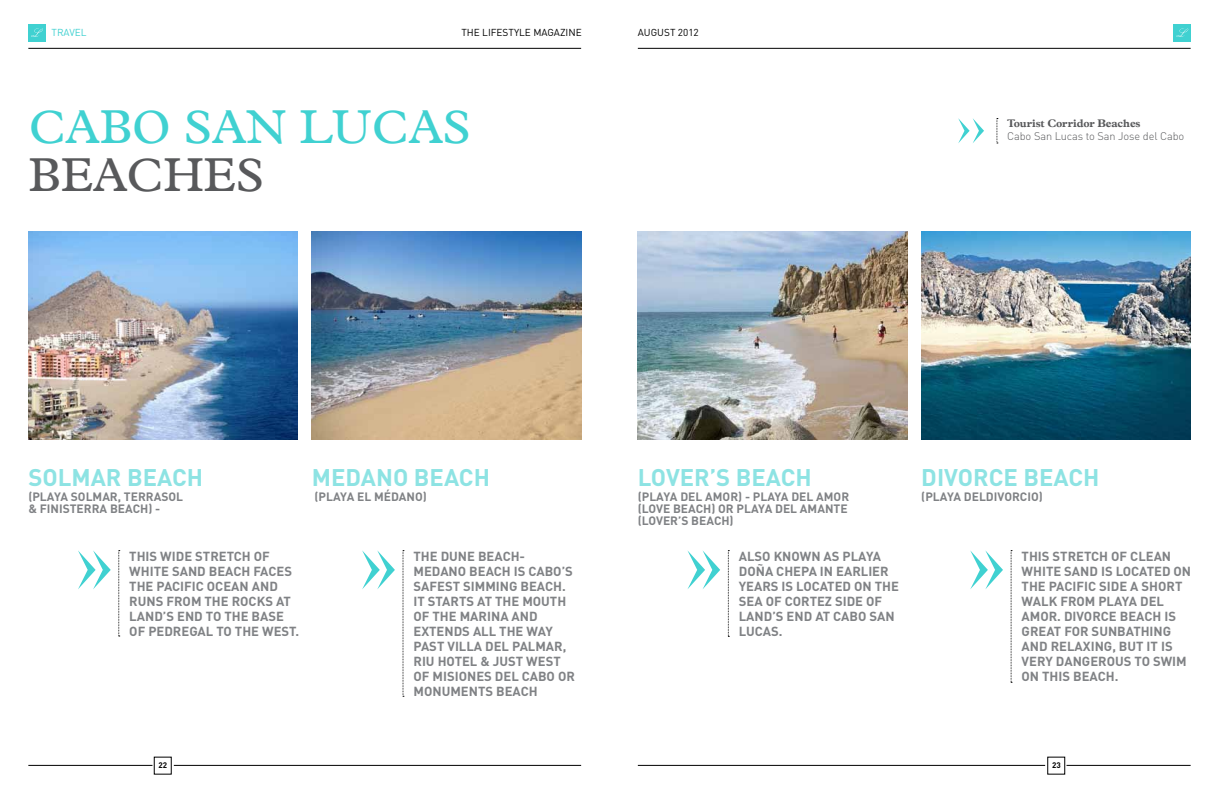
<style>
.page{position:relative;width:1219px;height:794px;background:#fff}
.page>*{position:absolute;margin:0;border:0;box-sizing:border-box;transform-origin:0 0}
.t1{font:47.5px "Plantin";color:#40d1d1}
.t2{font:47.5px "Plantin";color:#58595b}
.t3{font:700 23.8px "DIN";color:#8de3e3}
.t4{font:700 13px/15px "DIN";color:#808285}
.t5{font:700 12px "DIN";color:#808285}
.t6{font:300 11px "DIN";letter-spacing:-.01em;color:#58595b}
.t7{font:700 11px "Plantin";letter-spacing:-.01em;color:#58595b}
.t8{font:10px "DIN";color:#000}
.t9{font:10px "DIN";color:#40d1d1}
.t10{font:700 8px "DIN";color:#000}
</style>
<div class="page">
<hr style="left:638px;top:48px;width:553px;height:1px;background:#000">
<hr style="left:28px;top:765px;width:124px;height:1px;background:#000">
<hr style="left:1066px;top:765px;width:125px;height:1px;background:#000">
<hr style="left:174px;top:765px;width:407px;height:1px;background:#000">
<hr style="left:638px;top:765px;width:407px;height:1px;background:#000">
<div style="left:28px;top:24px;width:17px;height:17px;background:#40d1d1"></div>
<div style="left:1174px;top:24px;width:17px;height:17px;background:#40d1d1"></div>
<svg style="left:31px;top:28px;width:12px;height:9px"></svg>
<svg style="left:1176px;top:28px;width:13px;height:9px"></svg>
<div style="left:1047px;top:757px;width:18px;height:17px;border:1px solid #000"></div>
<hr style="left:28px;top:48px;width:553px;height:1px;background:#000">
<img style="left:28px;top:231px;width:270px;height:208px">
<img style="left:312px;top:231px;width:269px;height:208px">
<img style="left:638px;top:231px;width:269px;height:208px">
<img style="left:921px;top:231px;width:270px;height:208px">
<svg style="left:78px;top:550px;width:33px;height:39px"></svg>
<svg style="left:687px;top:550px;width:33px;height:39px"></svg>
<svg style="left:970px;top:550px;width:33px;height:39px"></svg>
<svg style="left:362px;top:550px;width:33px;height:39px"></svg>
<svg style="left:119px;top:550px;width:1px;height:87px"></svg>
<svg style="left:728px;top:550px;width:1px;height:87px"></svg>
<svg style="left:1011px;top:550px;width:1px;height:133px"></svg>
<svg style="left:403px;top:550px;width:1px;height:147px"></svg>
<svg style="left:997px;top:118px;width:1px;height:26px"></svg>
<svg style="left:958px;top:118px;width:26px;height:25px"></svg>
<p class="t9" style="left:52px;top:26px;width:30px">TRAVEL</p>
<p class="t8" style="left:461px;top:26px;width:122px">THE LIFESTYLE MAGAZINE</p>
<p class="t8" style="left:638px;top:26px;width:62px">AUGUST 2012</p>
<h1 class="t1" style="left:28px;top:99px;width:444px">CABO SAN LUCAS</h1>
<h1 class="t2" style="left:28px;top:148px;width:238px">BEACHES</h1>
<p class="t7" style="left:1007px;top:117px;width:135px">Tourist Corridor Beaches</p>
<p class="t6" style="left:1007px;top:129px;width:179px">Cabo San Lucas to San Jose del Cabo</p>
<h2 class="t3" style="left:28px;top:461px;width:114px">SOLMAR BEAC</h2>
<h2 class="t3" style="left:187px;top:461px;width:18px">H</h2>
<h2 class="t3" style="left:312px;top:461px;width:17px">MEDA</h2>
<h2 class="t3" style="left:376px;top:461px;width:53px">NO BEAC</h2>
<h2 class="t3" style="left:474px;top:461px;width:18px">H</h2>
<h2 class="t3" style="left:638px;top:461px;width:114px">LOVER’S BEAC</h2>
<h2 class="t3" style="left:796px;top:461px;width:18px">H</h2>
<h2 class="t3" style="left:921px;top:461px;width:118px">DIVORCE BEAC</h2>
<h2 class="t3" style="left:1083px;top:461px;width:18px">H</h2>
<p class="t5" style="left:28px;top:488px;width:20px">(PLAYA</p>
<p class="t5" style="left:71px;top:488px;width:111px">SOLMAR, TERRASOL</p>
<p class="t5" style="left:28px;top:500px;width:38px">&amp; FINISTE</p>
<p class="t5" style="left:84px;top:500px;width:35px">RRA BEAC</p>
<p class="t5" style="left:140px;top:500px;width:22px">H) -</p>
<p class="t5" style="left:315px;top:488px;width:20px">(PLAYA</p>
<p class="t5" style="left:357px;top:488px;width:71px">EL MÉDANO)</p>
<p class="t5" style="left:638px;top:488px;width:20px">(PLAYA</p>
<p class="t5" style="left:680px;top:488px;width:8px">DEL</p>
<p class="t5" style="left:705px;top:488px;width:63px">AMOR) - PLAYA</p>
<p class="t5" style="left:791px;top:488px;width:8px">DEL</p>
<p class="t5" style="left:816px;top:488px;width:34px">AMOR</p>
<p class="t5" style="left:638px;top:500px;width:44px">(LOVE BEAC</p>
<p class="t5" style="left:703px;top:500px;width:49px">H) OR PLAYA</p>
<p class="t5" style="left:775px;top:500px;width:8px">DEL</p>
<p class="t5" style="left:800px;top:500px;width:42px">AMANTE</p>
<p class="t5" style="left:638px;top:512px;width:62px">(LOVER’S BEAC</p>
<p class="t5" style="left:721px;top:512px;width:14px">H)</p>
<p class="t5" style="left:921px;top:488px;width:20px">(PLAYA</p>
<p class="t5" style="left:964px;top:488px;width:8px">DELDI</p>
<p class="t5" style="left:997px;top:488px;width:47px">VORCIO)</p>
<p class="t4" style="left:129px;top:548px;width:40px">THIS WIDE</p>
<p class="t4" style="left:195px;top:548px;width:73px">STRETCH OF</p>
<p class="t4" style="left:129px;top:563px;width:28px">WHITE</p>
<p class="t4" style="left:172px;top:563px;width:54px">SAND BEAC</p>
<p class="t4" style="left:241px;top:563px;width:21px">H FACES</p>
<p class="t4" style="left:129px;top:578px;width:43px">THE PACIFIC</p>
<p class="t4" style="left:207px;top:578px;width:9px">OCEA</p>
<p class="t4" style="left:129px;top:578px;width:172px;text-indent:110px">N AND<br>RUNS FROM THE ROCKS AT<br>LAND’S END TO THE BASE<br>OF PEDREGAL TO THE WEST.</p>
<p class="t4" style="left:413px;top:548px;width:161px">TH E DUN E BEACH-<br>M EDANO BEACH IS CABO ’S<br>SAFEST SIMM ING BEACH .<br>IT STARTS AT TH E MOU</p>
<p class="t4" style="left:550px;top:593px;width:16px">TH</p>
<p class="t4" style="left:413px;top:608px;width:154px">OF THE MARINA AND<br>EXTEN DS ALL TH E WAY<br>PAST VILLA DEL PALMAR,<br>RIU HOTEL &amp; JUST WEST<br>OF M ISION ES DEL CABO OR<br>MONUM</p>
<p class="t4" style="left:461px;top:683px;width:76px">ENTS BEACH</p>
<p class="t4" style="left:739px;top:548px;width:121px">ALSO KNOWN AS PLAYA<br>DOÑA CHEPA</p>
<p class="t4" style="left:820px;top:563px;width:70px">IN EARLIER</p>
<p class="t4" style="left:739px;top:578px;width:82px">YEARSIS LOCATED</p>
<p class="t4" style="left:854px;top:578px;width:45px">ON THE</p>
<p class="t4" style="left:739px;top:593px;width:105px">SEA OF CORTEZ SIDE</p>
<p class="t4" style="left:739px;top:593px;width:157px;text-indent:127px">OF<br>LAND’S END AT CABO SAN<br>LUCAS</p>
<p class="t4" style="left:779px;top:623px;width:5px">.</p>
<p class="t4" style="left:1022px;top:548px;width:118px">THIS STRETCH OF CLEA</p>
<p class="t4" style="left:1162px;top:548px;width:11px">N</p>
<p class="t4" style="left:1022px;top:563px;width:28px">WHITE</p>
<p class="t4" style="left:1064px;top:563px;width:76px">SANDIS LOCATED</p>
<p class="t4" style="left:1174px;top:563px;width:19px">ON</p>
<p class="t4" style="left:1022px;top:578px;width:43px">THE PACIFIC</p>
<p class="t4" style="left:1099px;top:578px;width:8px">SIDE</p>
<p class="t4" style="left:1130px;top:578px;width:51px">A SHORT</p>
<p class="t4" style="left:1022px;top:593px;width:10px">WAL</p>
<p class="t4" style="left:1049px;top:593px;width:67px">K FROM PLAYA</p>
<p class="t4" style="left:1140px;top:593px;width:9px">DEL</p>
<p class="t4" style="left:1022px;top:608px;width:107px">AMOR. DIVORCE BEAC</p>
<p class="t4" style="left:1152px;top:608px;width:18px">H IS</p>
<p class="t4" style="left:1022px;top:623px;width:26px">GREAT</p>
<p class="t4" style="left:1022px;top:623px;width:167px;text-indent:43px">FOR SUNBATHING<br>AND RELAXI NG, BUT IT IS<br>VERY DANGEROUS TO SWI M<br>ON THIS BEAC</p>
<p class="t4" style="left:1106px;top:668px;width:14px">H.</p>
<p class="t10" style="left:158px;top:760px;width:10px">22</p>
<p class="t10" style="left:1052px;top:760px;width:10px">23</p>
</div>
